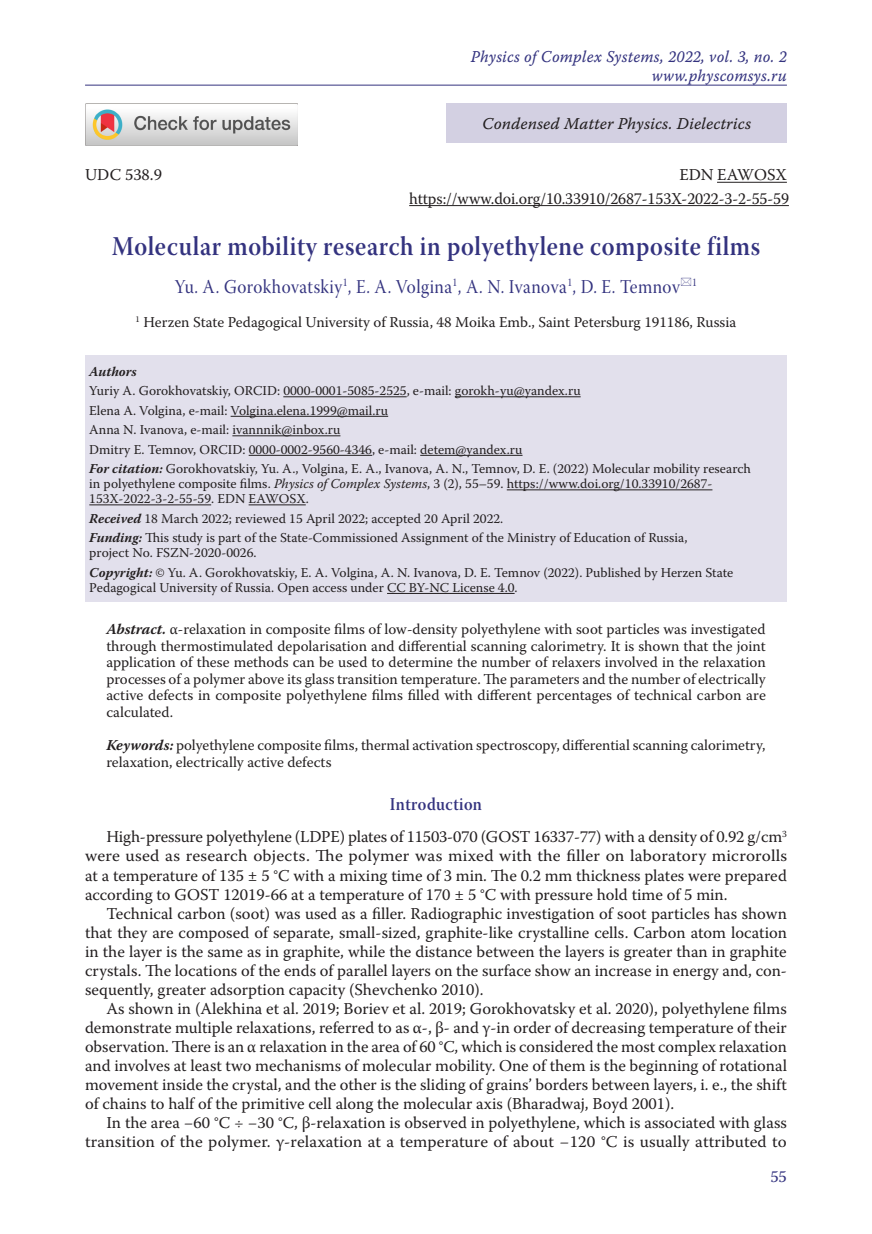
<style>
.page{position:relative;width:872px;height:1234px;background:#fff}
.page>*{position:absolute;margin:0;border:0;box-sizing:border-box;transform-origin:0 0}
.Заголовок_1{font:27px "Warnock Pro Semibold Subh";letter-spacing:.025em;color:#34337f;scale:.9 1}
.Заголовок_2{font:19.5px "Warnock Pro Subh";letter-spacing:.025em;color:#34337f;scale:.9 1}
.Заголовок_3{font:18px "Warnock Pro Semibold Subh";letter-spacing:.025em;color:#34337f;scale:.9 1}
.Body{font:16.5px/19px "Warnock Pro";color:#231f20;text-align:justify}
.t1{font:16.5px/18px "Warnock Pro It Capt";letter-spacing:.01em;color:#34337f;text-align:right;scale:.95 1}
.t2{font:16.5px "Warnock Pro It Capt";color:#231f20}
.t3{font:16.5px "Warnock Pro";color:#34337f}
.Annotation{font:15px/16.5px "Warnock Pro";color:#231f20;text-align:justify}
.Affiliation{font:15px "Warnock Pro";color:#231f20}
.Affiliation_info{font:13.5px/15px "Warnock Pro";color:#231f20}
.Affiliation_info-2{font:italic 700 13.5px "Warnock Pro";color:#231f20}
.s1{font-weight:700;font-style:italic}
.s2{font-style:italic}
</style>
<div class="page">
<hr style="left:85px;top:85px;width:702px;height:1px;background:#34337f">
<div style="left:446px;top:103px;width:341px;height:40px;background:#d3d0e2"></div>
<div style="left:85px;top:355px;width:702px;height:247px;background:#e2e0ec"></div>
<hr style="left:283px;top:396px;width:124px;height:1px;background:#231f20">
<hr style="left:455px;top:396px;width:125px;height:1px;background:#231f20">
<hr style="left:231px;top:416px;width:157px;height:1px;background:#231f20">
<hr style="left:232px;top:435px;width:108px;height:1px;background:#231f20">
<hr style="left:249px;top:455px;width:123px;height:1px;background:#231f20">
<hr style="left:420px;top:455px;width:102px;height:1px;background:#231f20">
<hr style="left:507px;top:489px;width:205px;height:1px;background:#231f20">
<hr style="left:89px;top:504px;width:122px;height:1px;background:#231f20">
<hr style="left:249px;top:504px;width:57px;height:1px;background:#231f20">
<hr style="left:387px;top:593px;width:127px;height:1px;background:#231f20">
<hr style="left:717px;top:182px;width:70px;height:1px;background:#231f20">
<hr style="left:409px;top:205px;width:380px;height:1px;background:#231f20">
<img style="left:85px;top:103px;width:213px;height:42px">
<p class="t1" style="left:471px;top:48px;width:334px">Physics of Complex Systems, 2022, vol. 3, no. 2 www.physcomsys.ru</p>
<p class="t2" style="left:482px;top:114px;width:270px">Condensed Matter Physics. Dielectrics</p>
<p class="t2" style="left:549px;top:114px;width:137px">Название раздела</p>
<p class="Body" style="left:85px;top:165px;width:78px">UDC 538.9</p>
<p class="Body" style="left:679px;top:165px;width:109px">EDN EAWOSX</p>
<p class="Body" style="left:409px;top:188px;width:381px">https://www.doi.org/10.33910/2687-153X-2022-3-2-55-59</p>
<p class="Заголовок_1" style="left:112px;top:230px;width:722px">Molecular mobility research in polyethylene composite films</p>
<p class="Заголовок_2" style="left:175px;top:275px;width:582px">Yu. A. Gorokhovatskiy<sup>1</sup>, E. А. Volgina<sup>1</sup>, A. N. Ivanova<sup>1</sup>, D. E. Temnov <sup>1</sup></p>
<p class="Affiliation" style="left:136px;top:313px;width:602px"><sup>1</sup> Herzen State Pedagogical University of Russia, 48 Moika Emb., Saint Petersburg 191186, Russia</p>
<p class="Affiliation_info-2" style="left:89px;top:363px;width:49px">Authors</p>
<p class="Affiliation_info" style="left:89px;top:383px;width:493px">Yuriy A. Gorokhovatskiy, ORCID: 0000-0001-5085-2525, e-mail: gorokh-yu@yandex.ru</p>
<p class="Affiliation_info" style="left:89px;top:402px;width:300px">Elena А. Volgina, e-mail: Volgina.elena.1999@mail.ru</p>
<p class="Affiliation_info" style="left:89px;top:422px;width:253px">Anna N. Ivanova, e-mail: ivannnik@inbox.ru</p>
<p class="Affiliation_info" style="left:89px;top:441px;width:435px">Dmitry E. Temnov, ORCID: 0000-0002-9560-4346, e-mail: detem@yandex.ru</p>
<p class="Affiliation_info" style="left:89px;top:461px;width:663px"><span class="s1">For citation:</span> Gorokhovatskiy, Yu. A., Volgina, E. A., Ivanova, A. N., Temnov, D. E. (2022) Molecular mobility research in polyethylene composite films. <span class="s2">Physics of Complex Systems</span>, 3 (2), 55–59. https://www.doi.org/10.33910/2687-<br>153X-2022-3-2-55-59. EDN EAWOSX.</p>
<p class="Affiliation_info" style="left:89px;top:510px;width:415px"><span class="s1">Received</span> 18 March 2022; reviewed 15 April 2022; accepted 20 April 2022.</p>
<p class="Affiliation_info" style="left:89px;top:530px;width:600px"><span class="s1">Funding:</span> This study is part of the State-Commissioned Assignment of the Ministry of Education of Russia, project No. FSZN-2020-0026.</p>
<p class="Affiliation_info" style="left:89px;top:564px;width:645px"><span class="s1">Copyright:</span> © Yu. A. Gorokhovatskiy, E. А. Volgina, A. N. Ivanova, D. E. Temnov (2022). Published by Herzen State<br>Pedagogical University of Russia. Open access under CC BY-NC License 4.0.</p>
<p class="Annotation" style="left:106px;top:621px;width:661px"><span class="s1">Abstract.</span> α-relaxation in composite films of low-density polyethylene with soot particles was investigated through thermostimulated depolarisation and differential scanning calorimetry. It is shown that the joint application of these methods can be used to determine the number of relaxers involved in the relaxation processes of a polymer above its glass transition temperature. The parameters and the number of electrically active defects in composite polyethylene films filled with different percentages of technical carbon are calculated.</p>
<p class="Annotation" style="left:106px;top:736px;width:660px"><span class="s1">Keywords:</span> polyethylene composite films, thermal activation spectroscopy, differential scanning calorimetry, relaxation, electrically active defects</p>
<p class="Заголовок_3" style="left:390px;top:792px;width:104px">Introduction</p>
<p class="Body" style="left:85px;top:827px;width:703px;text-indent:21px">High-pressure polyethylene (LDPE) plates of 11503-070 (GOST 16337-77) with a density of 0.92 g/cm<sup>3 </sup>were used as research objects. The polymer was mixed with the filler on laboratory microrolls at a temperature of 135 ± 5 °С with a mixing time of 3 min. The 0.2 mm thickness plates were prepared according to GOST 12019-66 at a temperature of 170 ± 5 °С with pressure hold time of 5 min.</p>
<p class="Body" style="left:85px;top:903px;width:703px;text-indent:21px">Technical carbon (soot) was used as a filler. Radiographic investigation of soot particles has shown that they are composed of separate, small-sized, graphite-like crystalline cells. Carbon atom location in the layer is the same as in graphite, while the distance between the layers is greater than in graphite crystals. The locations of the ends of parallel layers on the surface show an increase in energy and, con&shy;sequently, greater adsorption capacity (Shevchenko 2010).</p>
<p class="Body" style="left:85px;top:998px;width:703px;text-indent:21px">As shown in (Alekhina et al. 2019; Boriev et al. 2019; Gorokhovatsky et al. 2020), polyethylene films demonstrate multiple relaxations, referred to as α-, β- and γ-in order of decreasing temperature of their observation. There is an α relaxation in the area of 60 °C, which is considered the most complex relaxation and involves at least two mechanisms of molecular mobility. One of them is the beginning of rotational movement inside the crystal, and the other is the sliding of grains’ borders between layers, i. e., the shift of chains to half of the primitive cell along the molecular axis (Bharadwaj, Boyd 2001).</p>
<p class="Body" style="left:85px;top:1112px;width:703px;text-align:right">In the area −60 °С ÷ −30 °С, β-relaxation is observed in polyethylene, which is associated with glass transition of the polymer. γ-relaxation at a temperature of about −120 °С is usually attributed to</p>
<p class="t3" style="left:770px;top:1166px;width:18px">55</p>
</div>
